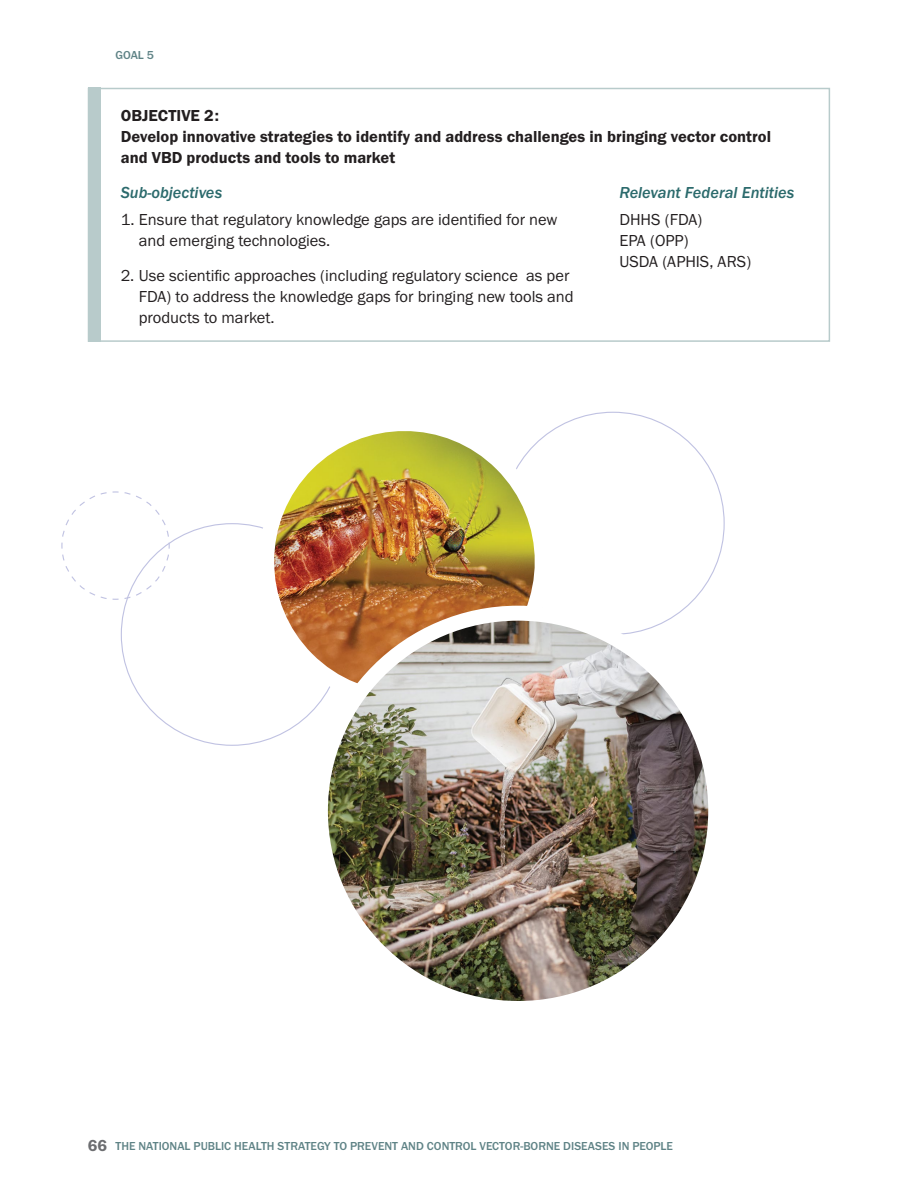
<style>
.page{position:relative;width:918px;height:1188px;background:#fff}
.page>*{position:absolute;margin:0;border:0;box-sizing:border-box;transform-origin:0 0}
.goals_body_text{font:16.5px/21px "Franklin Gothic URW Boo";color:#231f20}
.objective{font:16.5px/21px "Franklin Gothic URW Dem";color:#231f20}
.subobjective{font:16.5px "Franklin Gothic URW Med Ita";color:#2b6a6c}
.t1{font:16.5px "Franklin Gothic URW Dem";color:#6d6e71}
.t2{font:500 12px "Franklin Gothic URW";color:#5f8386}
</style>
<div class="page">
<img style="left:232px;top:418px;width:345px;height:295px">
<div style="left:88px;top:88px;width:742px;height:254px;border:2px solid #b8cbcb"></div>
<div style="left:88px;top:88px;width:12px;height:254px;background:#b8cbcb"></div>
<svg style="left:61px;top:491px;width:109px;height:109px"></svg>
<img style="left:320px;top:613px;width:396px;height:396px;border-radius:198px">
<div style="left:313px;top:606px;width:410px;height:410px;border:15px solid #fff;border-radius:50%"></div>
<p class="t2" style="left:116px;top:48px;width:40px">GOAL 5</p>
<p class="objective" style="left:121px;top:104px;width:652px">OBJECTIVE 2:<br>Develop innovative strategies to identify and address challenges in bringing vector control and VBD products and tools to market</p>
<p class="subobjective" style="left:121px;top:182px;width:103px">Sub-objectives</p>
<p class="goals_body_text" style="left:139px;top:209px;width:420px;text-indent:-18px">1. Ensure that regulatory knowledge gaps are identified for new and emerging technologies.</p>
<p class="goals_body_text" style="left:139px;top:265px;width:436px;text-indent:-18px">2. Use scientific approaches (including regulatory science as per<br>FDA) to address the knowledge gaps for bringing new tools and products to market.</p>
<p class="subobjective" style="left:619px;top:182px;width:177px">Relevant Federal Entities</p>
<p class="goals_body_text" style="left:619px;top:209px;width:85px">DHHS (FDA)</p>
<p class="goals_body_text" style="left:619px;top:230px;width:71px">EPA (OPP)</p>
<p class="goals_body_text" style="left:619px;top:251px;width:133px">USDA (APHIS, ARS)</p>
<p class="t1" style="left:88px;top:1136px;width:21px">66</p>
<p class="t2" style="left:116px;top:1138px;width:559px">THE NATIONAL PUBLIC HEALTH STRATEGY TO PREVENT AND CONTROL VECTOR-BORNE DISEASES IN PEOPLE</p>
</div>
